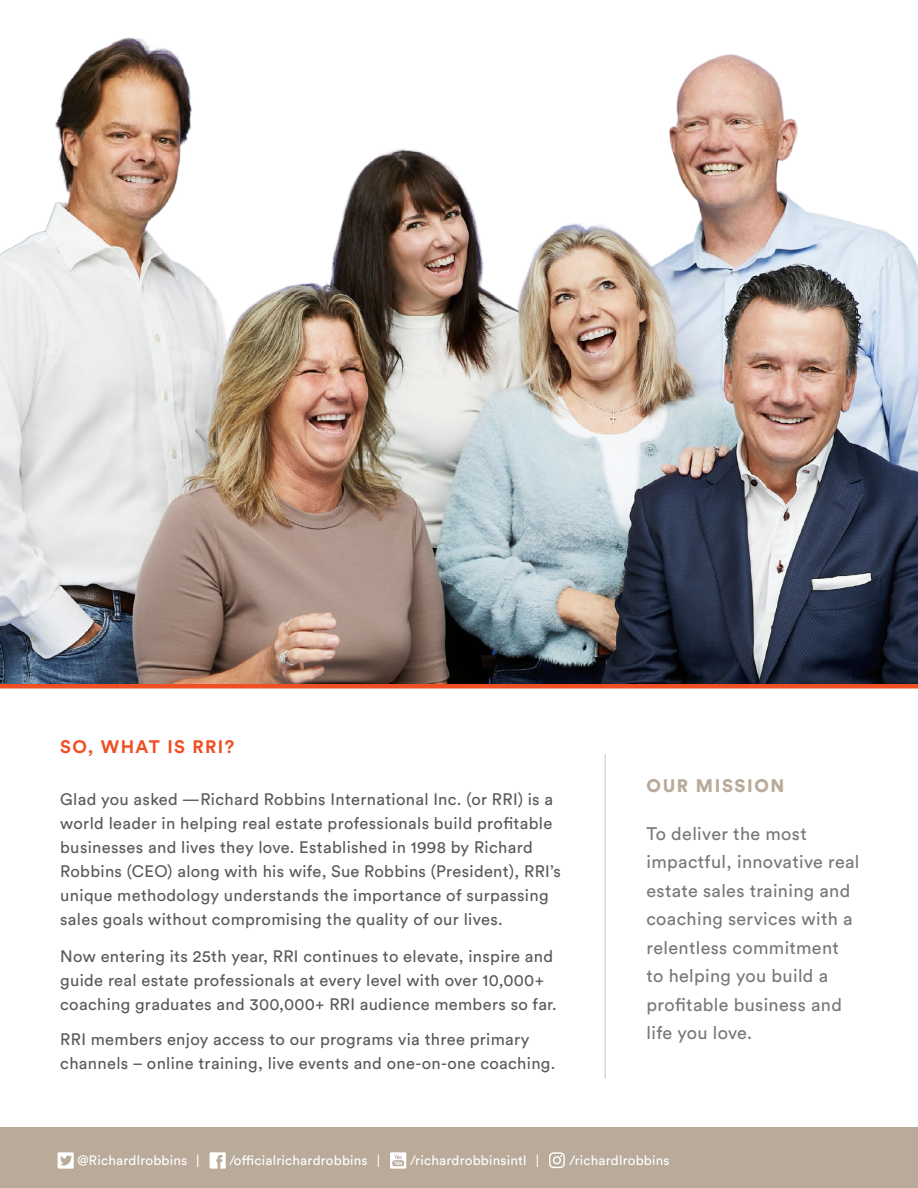
<style>
.page{position:relative;width:918px;height:1188px;background:#fff}
.page>*{position:absolute;margin:0;border:0;box-sizing:border-box;transform-origin:0 0}
.t1{font:18px/28.5px "Circular Std";letter-spacing:.02em;color:#76777a}
.t2{font:700 18px "Circular Std";letter-spacing:.08em;color:#f04e23}
.t3{font:900 18px "Circular Std";letter-spacing:.09em;color:#b9aa9a}
.t4{font:16.5px/24px "Circular Std";letter-spacing:.02em;color:#58595b}
.t5{font:13.5px "Circular Std";letter-spacing:.015em;color:#fff}
</style>
<div class="page">
<div style="left:0;top:1128px;width:918px;height:60px;background:#b9aa9a"></div>
<svg style="left:58px;top:1152px;width:16px;height:17px"></svg>
<svg style="left:210px;top:1152px;width:16px;height:17px"></svg>
<svg style="left:390px;top:1152px;width:16px;height:17px"></svg>
<svg style="left:549px;top:1152px;width:16px;height:16px"></svg>
<hr style="left:604px;top:754px;width:2px;height:324px;background:#b9aa9a">
<img style="left:0;top:37px;width:918px;height:647px">
<hr style="left:0;top:684px;width:918px;height:4px;background:#f04e23">
<p class="t2" style="left:60px;top:735px;width:175px">SO, WHAT IS RRI?</p>
<p class="t4" style="left:60px;top:787px;width:502px">Glad you asked —Richard Robbins International Inc. (or RRI) is a world leader in helping real estate professionals build profitable businesses and lives they love. Established in 1998 by Richard Robbins (CEO) along with his wife, Sue Robbins (President), RRI’s unique methodology understands the importance of surpassing sales goals without compromising the quality of our lives.</p>
<p class="t4" style="left:60px;top:944px;width:498px">Now entering its 25th year, RRI continues to elevate, inspire and guide real estate professionals at every level with over 10,000+ coaching graduates and 300,000+ RRI audience members so far.</p>
<p class="t4" style="left:60px;top:1027px;width:497px">RRI members enjoy access to our programs via three primary channels – online training, live events and one-on-one coaching.</p>
<p class="t3" style="left:646px;top:773px;width:139px">OUR MISSION</p>
<p class="t1" style="left:646px;top:819px;width:215px">To deliver the most impactful, innovative real estate sales training and coaching services with a relentless commitment to helping you build a profitable business and life you love.</p>
<p class="t5" style="left:78px;top:1152px;width:124px">@Richardlrobbins |</p>
<p class="t5" style="left:230px;top:1152px;width:152px">/officialrichardrobbins |</p>
<p class="t5" style="left:410px;top:1152px;width:131px">/richardrobbinsintl |</p>
<p class="t5" style="left:569px;top:1152px;width:102px">/richardlrobbins</p>
</div>
